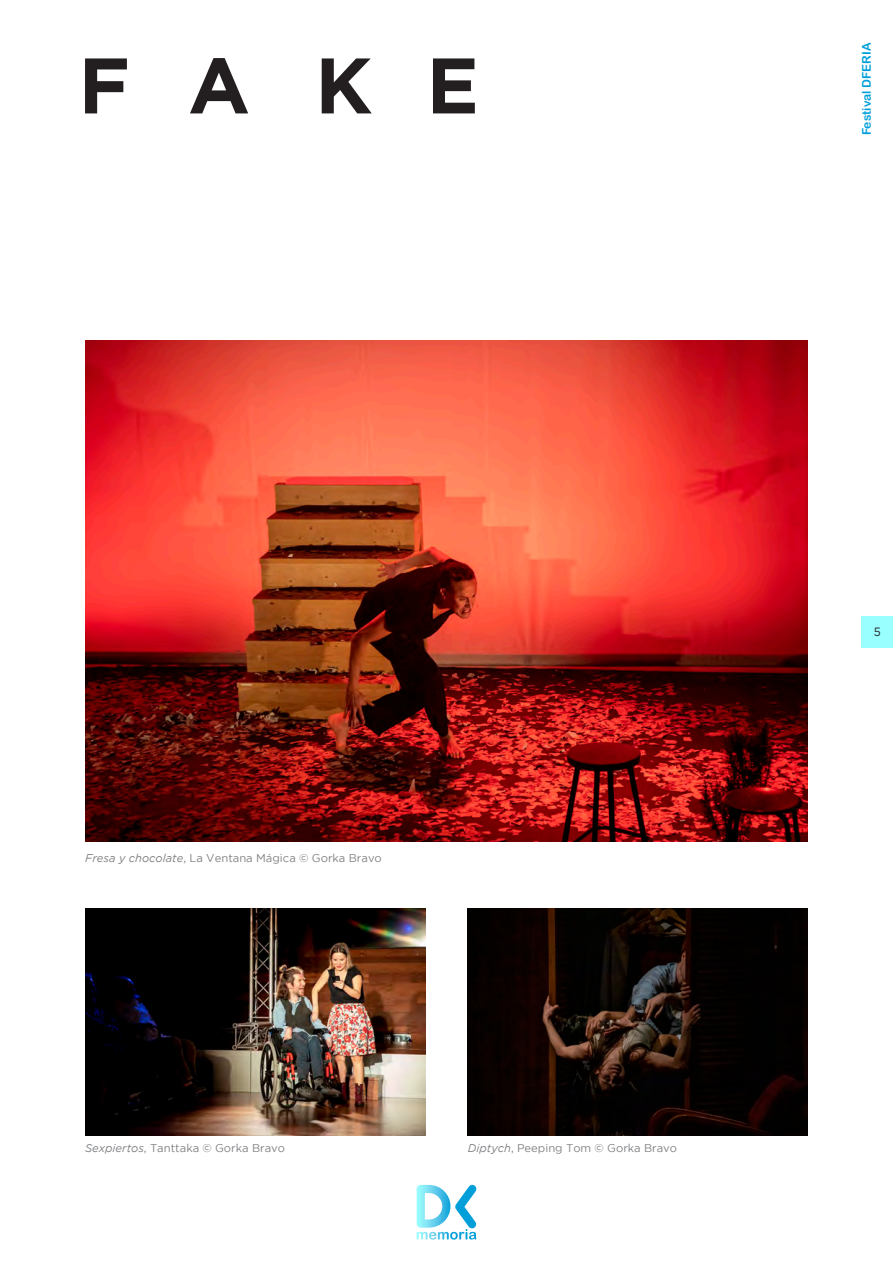
<style>
.page{position:relative;width:893px;height:1263px;background:#fff}
.page>*{position:absolute;margin:0;border:0;box-sizing:border-box;transform-origin:0 0}
.t1{font:12px "Arial Rounded MT Bold";color:#009fda}
.t2{font:12px "Gotham";color:#231f20;scale:.96 1}
.Pie_de_foto_nuevo{font:11.25px "Gotham";color:#808285}
.s1{font-style:italic}
</style>
<div class="page">
<div style="left:862px;top:616px;width:31px;height:31px;background:#9ff"></div>
<svg style="left:417px;top:1185px;width:60px;height:54px"></svg>
<img style="left:85px;top:340px;width:723px;height:501px">
<img style="left:85px;top:908px;width:340px;height:227px">
<img style="left:468px;top:909px;width:340px;height:226px">
<svg style="left:85px;top:58px;width:390px;height:55px"></svg>
<p class="t1" style="left:860px;top:135px;width:94px;rotate:-90deg">Festival DFERIA</p>
<p class="Pie_de_foto_nuevo" style="left:85px;top:852px;width:298px"><span class="s1">Fresa y chocolate</span>, La Ventana Mágica © Gorka Bravo</p>
<p class="Pie_de_foto_nuevo" style="left:85px;top:1142px;width:202px"><span class="s1">Sexpiertos</span>, Tanttaka © Gorka Bravo</p>
<p class="Pie_de_foto_nuevo" style="left:468px;top:1142px;width:211px"><span class="s1">Diptych</span>, Peeping Tom © Gorka Bravo</p>
<p class="t2" style="left:874px;top:624px;width:9px">5</p>
</div>
